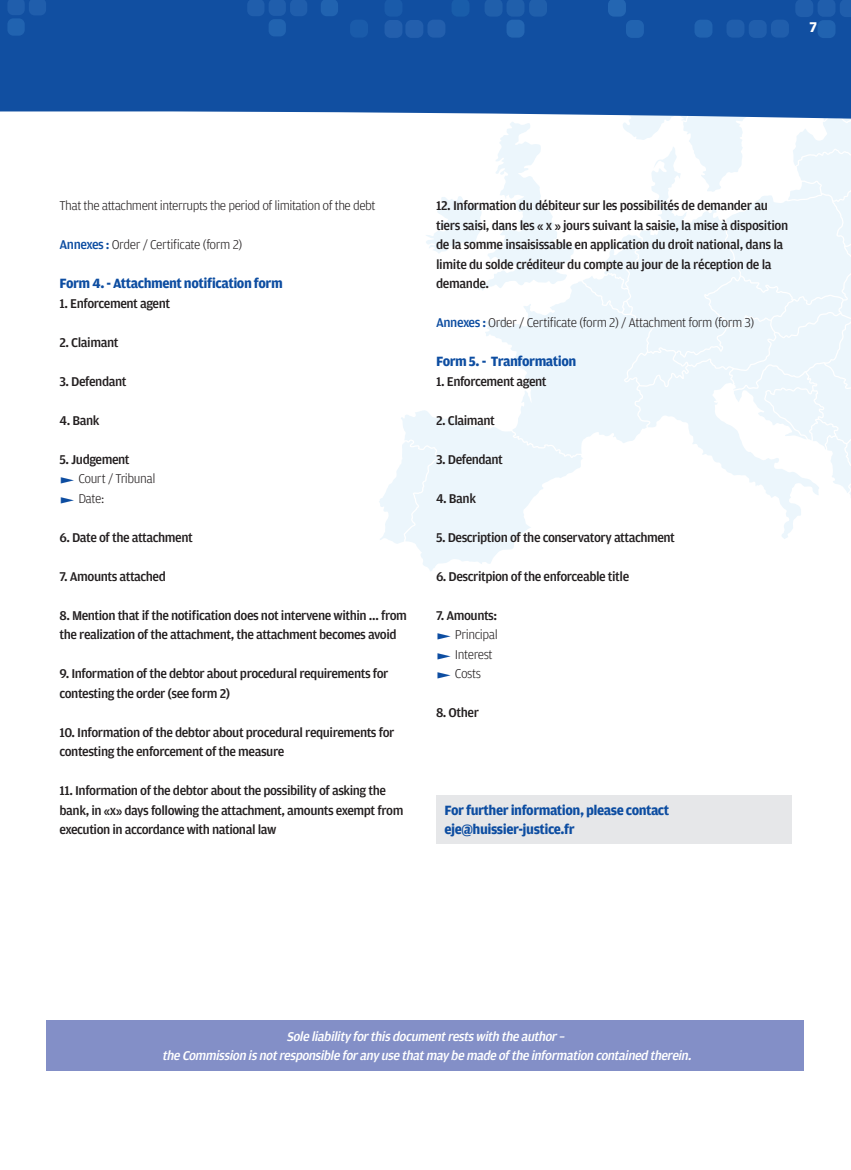
<style>
.page{position:relative;width:851px;height:1170px;background:#fff}
.page>*{position:absolute;margin:0;border:0;box-sizing:border-box;transform-origin:0 0}
.t1{font:700 15px "Amplitude";color:#fff}
.t2{font:700 14.25px/19.5px "Amplitude";letter-spacing:-.035em;color:#0d4da1}
.t3{font:500 13.5px/19.5px "Amplitude";letter-spacing:-.035em;color:#231f20}
.t4{font:300 13.5px/19.5px "Amplitude";letter-spacing:-.04em;color:#231f20}
.t5{font:italic 500 13.5px/19.5px "Amplitude";color:#fff;text-align:center}
.s1{font-weight:500;color:#0d4da1}
</style>
<div class="page">
<svg style="left:379px;top:192px;width:471px;height:379px;fill:#eff7fc"></svg>
<svg style="left:625px;top:129px;width:225px;height:63px"></svg>
<svg style="left:423px;top:129px;width:151px;height:162px"></svg>
<svg style="left:650px;top:144px;width:31px;height:61px"></svg>
<svg style="left:0;top:0;width:850px;height:129px;background:#2f65ad"></svg>
<div style="left:350px;top:20px;width:18px;height:18px;background:#1a5baa;border-radius:6px"></div>
<div style="left:384px;top:20px;width:18px;height:18px;background:#235fad;border-radius:6px"></div>
<div style="left:405px;top:20px;width:18px;height:18px;background:#235fad;border-radius:6px"></div>
<div style="left:427px;top:20px;width:18px;height:18px;background:#235fad;border-radius:6px"></div>
<svg style="left:384px;top:0;width:18px;height:17px"></svg>
<svg style="left:451px;top:0;width:18px;height:17px"></svg>
<svg style="left:484px;top:0;width:63px;height:17px"></svg>
<div style="left:506px;top:20px;width:18px;height:18px;background:#2466b2;border-radius:6px"></div>
<svg style="left:608px;top:0;width:18px;height:17px"></svg>
<div style="left:626px;top:20px;width:17px;height:18px;background:#2163b0;border-radius:6px"></div>
<div style="left:694px;top:20px;width:18px;height:18px;background:#2163b0;border-radius:6px"></div>
<div style="left:726px;top:20px;width:18px;height:18px;background:#205eac;border-radius:6px"></div>
<div style="left:748px;top:20px;width:18px;height:18px;background:#205eac;border-radius:6px"></div>
<div style="left:770px;top:20px;width:18px;height:18px;background:#205eac;border-radius:6px"></div>
<div style="left:817px;top:20px;width:18px;height:18px;background:#2163b0;border-radius:6px"></div>
<svg style="left:817px;top:0;width:33px;height:17px"></svg>
<div style="left:795px;top:0;width:18px;height:17px;background:#205eac;border-radius:6px"></div>
<div style="left:268px;top:19px;width:18px;height:17px;background:#2163b0;border-radius:6px"></div>
<svg style="left:321px;top:0;width:17px;height:16px"></svg>
<svg style="left:247px;top:0;width:60px;height:16px"></svg>
<div style="left:7px;top:18px;width:18px;height:18px;background:#2163b0;border-radius:6px"></div>
<svg style="left:7px;top:0;width:39px;height:15px"></svg>
<div style="left:436px;top:795px;width:355px;height:48px;background:#e6e7e9"></div>
<div style="left:47px;top:1019px;width:757px;height:51px;background:#838fc7"></div>
<p class="t1" style="left:809px;top:19px;width:9px">7</p>
<p class="t4" style="left:60px;top:196px;width:317px">That the attachment interrupts the period of limitation of the debt</p>
<p class="t4" style="left:60px;top:235px;width:184px"><span class="s1">Annexes :</span> Order / Certificate (form 2)</p>
<p class="t2" style="left:60px;top:274px;width:225px">Form 4. - Attachment notification form</p>
<p class="t3" style="left:60px;top:293px;width:112px">1. Enforcement agent</p>
<p class="t3" style="left:60px;top:332px;width:60px">2. Claimant</p>
<p class="t3" style="left:60px;top:371px;width:68px">3. Defendant</p>
<p class="t3" style="left:60px;top:410px;width:41px">4. Bank</p>
<p class="t3" style="left:60px;top:449px;width:72px">5. Judgement</p>
<p class="t4" style="left:78px;top:469px;width:79px">Court / Tribunal<br>Date:</p>
<p class="t3" style="left:60px;top:527px;width:135px">6. Date of the attachment</p>
<p class="t3" style="left:60px;top:566px;width:108px">7. Amounts attached</p>
<p class="t3" style="left:60px;top:605px;width:349px">8. Mention that if the notification does not intervene within … from the realization of the attachment, the attachment becomes avoid</p>
<p class="t3" style="left:60px;top:664px;width:330px">9. Information of the debtor about procedural requirements for contesting the order (see form 2)</p>
<p class="t3" style="left:60px;top:722px;width:336px">10. Information of the debtor about procedural requirements for contesting the enforcement of the measure</p>
<p class="t3" style="left:60px;top:781px;width:345px">11. Information of the debtor about the possibility of asking the bank, in «x» days following the attachment, amounts exempt from execution in accordance with national law</p>
<p class="t3" style="left:436px;top:196px;width:353px">12. Information du débiteur sur les possibilités de demander au tiers saisi, dans les « x » jours suivant la saisie, la mise à disposition de la somme insaisissable en application du droit national, dans la limite du solde créditeur du compte au jour de la réception de la demande.</p>
<p class="t4" style="left:436px;top:313px;width:320px"><span class="s1">Annexes :</span> Order / Certificate (form 2) / Attachment form (form 3)</p>
<p class="t2" style="left:436px;top:352px;width:142px">Form 5. - Tranformation</p>
<p class="t3" style="left:436px;top:371px;width:112px">1. Enforcement agent</p>
<p class="t3" style="left:436px;top:410px;width:60px">2. Claimant</p>
<p class="t3" style="left:436px;top:449px;width:68px">3. Defendant</p>
<p class="t3" style="left:436px;top:488px;width:41px">4. Bank</p>
<p class="t3" style="left:436px;top:527px;width:240px">5. Description of the conservatory attachment</p>
<p class="t3" style="left:436px;top:566px;width:195px">6. Descritpion of the enforceable title</p>
<p class="t3" style="left:436px;top:605px;width:63px">7. Amounts:</p>
<p class="t4" style="left:455px;top:625px;width:44px">Principal<br>Interest<br>Costs</p>
<p class="t3" style="left:436px;top:703px;width:44px">8. Other</p>
<p class="t2" style="left:444px;top:800px;width:226px">For further information, please contact eje@huissier-justice.fr</p>
<p class="t5" style="left:162px;top:1026px;width:533px">Soleliabilityforthisdocumentrestswith theauthor–<br>theCommission isnotresponsibleforanyusethatmaybemadeoftheinformation contained therein.</p>
</div>
